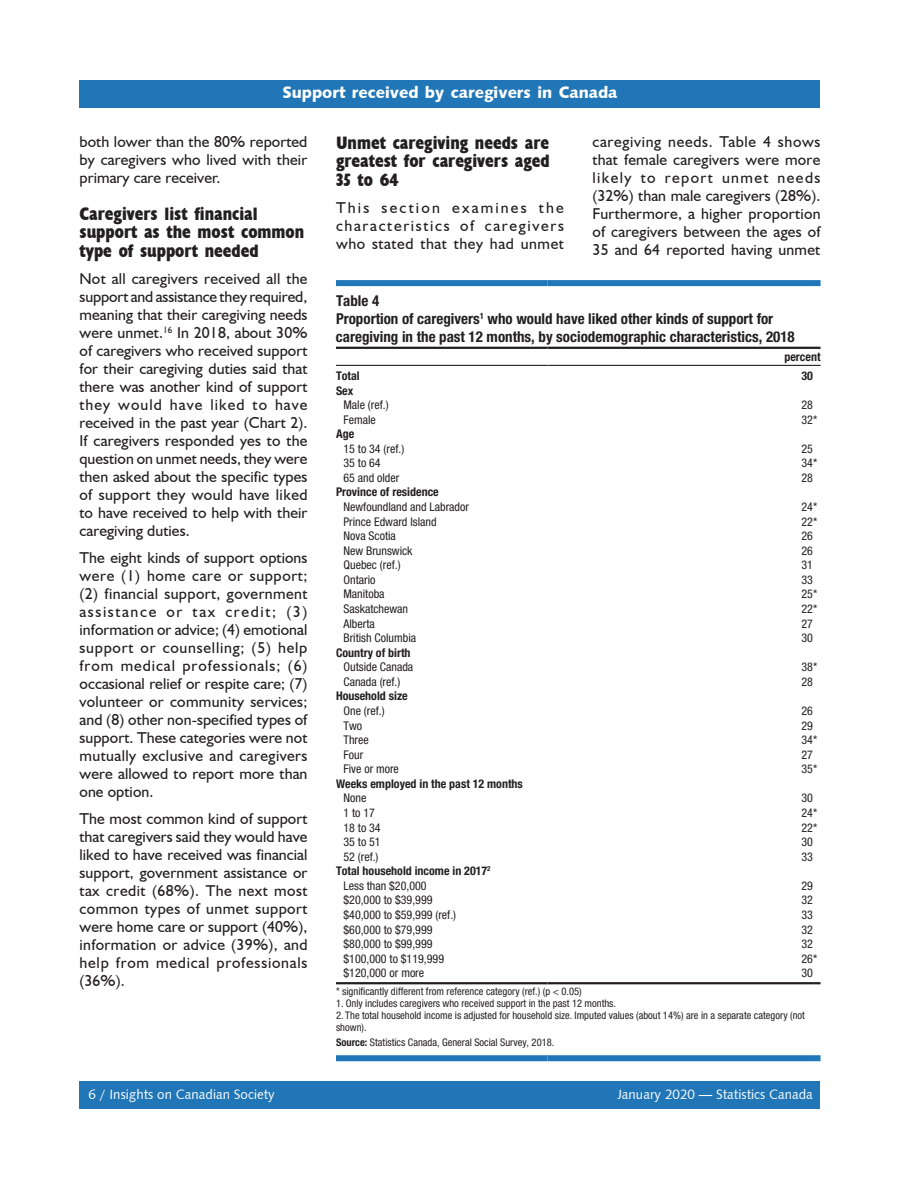
<style>
.page{position:relative;width:918px;height:1188px;background:#fff}
.page>*{position:absolute;margin:0;border:0;box-sizing:border-box;transform-origin:0 0}
.t1{font:700 condensed 18px/18.8px "Humanist 521 BT Xtra";color:#231f20}
.t2{font:16.5px "Humanist 531 BT Black A";color:#fff}
.t3{font:15.75px/18px "Humanist 521 BT";letter-spacing:.015em;color:#231f20;text-align:justify}
.t4{font:700 condensed 15px/18px "Helvetica Neue LT Std";color:#231f20}
.t5{font:13.5px "Humanist 531 BT Roman A";color:#fff}
.t6{font:condensed 12px "Helvetica Neue LT Std";color:#231f20}
.t7{font:700 condensed 12px/14.5px "Helvetica Neue LT Std";color:#231f20}
.t8{font:condensed 10.5px/12px "Helvetica Neue LT Std";color:#231f20}
.s1{font-weight:400}
.s2{font-weight:700}
</style>
<div class="page">
<div style="left:80px;top:80px;width:740px;height:28px;background:#2076b7"></div>
<div style="left:80px;top:1081px;width:740px;height:27px;background:#2076b7"></div>
<div style="left:336px;top:1055px;width:211px;height:6px;background:#2076b7"></div>
<div style="left:547px;top:1055px;width:266px;height:6px;background:#2076b7"></div>
<div style="left:813px;top:1055px;width:8px;height:6px;background:#2076b7"></div>
<hr style="left:547px;top:982px;width:266px;height:2px;background:#231f20">
<svg style="left:813px;top:982px;width:8px;height:2px"></svg>
<hr style="left:336px;top:982px;width:211px;height:2px;background:#231f20">
<hr style="left:547px;top:365px;width:266px;height:1px;background:#231f20">
<hr style="left:336px;top:365px;width:211px;height:1px;background:#231f20">
<div style="left:336px;top:280px;width:211px;height:6px;background:#2076b7"></div>
<div style="left:547px;top:280px;width:266px;height:6px;background:#2076b7"></div>
<div style="left:813px;top:280px;width:8px;height:6px;background:#2076b7"></div>
<hr style="left:336px;top:347px;width:211px;height:2px;background:#231f20">
<hr style="left:547px;top:347px;width:266px;height:2px;background:#231f20">
<svg style="left:813px;top:347px;width:8px;height:2px"></svg>
<p class="t2" style="left:282px;top:82px;width:337px">Support received by caregivers in Canada</p>
<p class="t3" style="left:80px;top:132px;width:229px">both lower than the 80% reported by caregivers who lived with their primary care receiver.</p>
<p class="t1" style="left:80px;top:204px;width:226px">Caregivers list financial support as the most common type of support needed</p>
<p class="t3" style="left:79px;top:270px;width:230px">Not all caregivers received all the support and assistance they required, meaning that their caregiving needs were unmet.<sup>16</sup> In 2018, about 30% of caregivers who received support for their caregiving duties said that there was another kind of support they would have liked to have received in the past year (Chart 2).<br>If caregivers responded yes to the question on unmet needs, they were then asked about the specific types of support they would have liked to have received to help with their caregiving duties.</p>
<p class="t3" style="left:79px;top:549px;width:230px">The eight kinds of support options were (1) home care or support; (2) financial support, government assistance or tax credit; (3) information or advice; (4) emotional support or counselling; (5) help from medical professionals; (6) occasional relief or respite care; (7) volunteer or community services; and (8) other non‑specified types of support. These categories were not mutually exclusive and caregivers were allowed to report more than one option.</p>
<p class="t3" style="left:79px;top:810px;width:230px">The most common kind of support that caregivers said they would have liked to have received was financial support, government assistance or tax credit (68%). The next most common types of unmet support were home care or support (40%), information or advice (39%), and help from medical professionals (36%).</p>
<p class="t1" style="left:336px;top:133px;width:215px;text-align:justify">Unmet caregiving needs are greatest for caregivers aged 35 to 64</p>
<p class="t3" style="left:336px;top:198px;width:230px">This section examines the characteristics of caregivers who stated that they had unmet</p>
<p class="t3" style="left:593px;top:132px;width:230px">caregiving needs. Table 4 shows that female caregivers were more likely to report unmet needs (32%) than male caregivers (28%).<br>Furthermore, a higher proportion of caregivers between the ages of 35 and 64 reported having unmet</p>
<p class="t4" style="left:336px;top:291px;width:460px">Table 4<br>Proportion of caregivers<sup>1</sup> who would have liked other kinds of support for caregiving in the past 12 months, by sociodemographic characteristics, 2018</p>
<p class="t7" style="left:784px;top:349px;width:38px">percent</p>
<p class="t7" style="left:336px;top:368px;width:25px">Total</p>
<p class="t7" style="left:802px;top:368px;width:13px">30</p>
<p class="t7" style="left:336px;top:383px;width:19px">Sex</p>
<p class="t6" style="left:344px;top:398px;width:47px">Male (ref.)</p>
<p class="t6" style="left:802px;top:398px;width:13px">28</p>
<p class="t6" style="left:344px;top:412px;width:34px">Female</p>
<p class="t6" style="left:802px;top:412px;width:17px">32*</p>
<p class="t7" style="left:336px;top:427px;width:20px">Age</p>
<p class="t6" style="left:344px;top:442px;width:62px">15 to 34 (ref.)</p>
<p class="t6" style="left:802px;top:442px;width:13px">25</p>
<p class="t6" style="left:344px;top:456px;width:39px">35 to 64</p>
<p class="t6" style="left:802px;top:456px;width:17px">34*</p>
<p class="t6" style="left:344px;top:471px;width:57px">65 and older</p>
<p class="t6" style="left:802px;top:471px;width:13px">28</p>
<p class="t7" style="left:336px;top:485px;width:104px">Province of residence</p>
<p class="t6" style="left:344px;top:500px;width:127px">Newfoundland and Labrador</p>
<p class="t6" style="left:802px;top:500px;width:17px">24*</p>
<p class="t6" style="left:344px;top:514px;width:95px">Prince Edward Island</p>
<p class="t6" style="left:802px;top:514px;width:17px">22*</p>
<p class="t6" style="left:344px;top:529px;width:54px">Nova Scotia</p>
<p class="t6" style="left:802px;top:529px;width:13px">26</p>
<p class="t6" style="left:344px;top:544px;width:71px">New Brunswick</p>
<p class="t6" style="left:802px;top:544px;width:13px">26</p>
<p class="t6" style="left:344px;top:558px;width:59px">Quebec (ref.)</p>
<p class="t6" style="left:802px;top:558px;width:13px">31</p>
<p class="t6" style="left:344px;top:573px;width:33px">Ontario</p>
<p class="t6" style="left:802px;top:573px;width:13px">33</p>
<p class="t6" style="left:344px;top:587px;width:43px">Manitoba</p>
<p class="t6" style="left:802px;top:587px;width:17px">25*</p>
<p class="t6" style="left:344px;top:602px;width:66px">Saskatchewan</p>
<p class="t6" style="left:802px;top:602px;width:17px">22*</p>
<p class="t6" style="left:344px;top:616px;width:33px">Alberta</p>
<p class="t6" style="left:802px;top:616px;width:13px">27</p>
<p class="t6" style="left:344px;top:631px;width:74px">British Columbia</p>
<p class="t6" style="left:802px;top:631px;width:13px">30</p>
<p class="t7" style="left:336px;top:645px;width:76px">Country of birth</p>
<p class="t6" style="left:344px;top:660px;width:71px">Outside Canada</p>
<p class="t6" style="left:802px;top:660px;width:17px">38*</p>
<p class="t6" style="left:344px;top:675px;width:58px">Canada (ref.)</p>
<p class="t6" style="left:802px;top:675px;width:13px">28</p>
<p class="t7" style="left:336px;top:689px;width:73px">Household size</p>
<p class="t6" style="left:344px;top:704px;width:43px">One (ref.)</p>
<p class="t6" style="left:802px;top:704px;width:13px">26</p>
<p class="t6" style="left:344px;top:718px;width:20px">Two</p>
<p class="t6" style="left:802px;top:718px;width:13px">29</p>
<p class="t6" style="left:344px;top:733px;width:27px">Three</p>
<p class="t6" style="left:802px;top:733px;width:17px">34*</p>
<p class="t6" style="left:344px;top:748px;width:21px">Four</p>
<p class="t6" style="left:802px;top:748px;width:13px">27</p>
<p class="t6" style="left:344px;top:762px;width:57px">Five or more</p>
<p class="t6" style="left:802px;top:762px;width:17px">35*</p>
<p class="t7" style="left:336px;top:776px;width:188px">Weeks employed in the past 12 months</p>
<p class="t6" style="left:344px;top:791px;width:24px">None</p>
<p class="t6" style="left:802px;top:791px;width:13px">30</p>
<p class="t6" style="left:344px;top:806px;width:33px">1 to 17</p>
<p class="t6" style="left:802px;top:806px;width:17px">24*</p>
<p class="t6" style="left:344px;top:820px;width:39px">18 to 34</p>
<p class="t6" style="left:802px;top:820px;width:17px">22*</p>
<p class="t6" style="left:344px;top:835px;width:39px">35 to 51</p>
<p class="t6" style="left:802px;top:835px;width:13px">30</p>
<p class="t6" style="left:344px;top:850px;width:37px">52 (ref.)</p>
<p class="t6" style="left:802px;top:850px;width:13px">33</p>
<p class="t7" style="left:344px;top:864px;width:149px;text-indent:-7px">Total household income in 2017<sup>2<br></sup><span class="s1">Less than $20,000</span></p>
<p class="t6" style="left:802px;top:879px;width:13px">29</p>
<p class="t6" style="left:344px;top:893px;width:91px">$20,000 to $39,999</p>
<p class="t6" style="left:802px;top:893px;width:13px">32</p>
<p class="t6" style="left:344px;top:908px;width:114px">$40,000 to $59,999 (ref.)</p>
<p class="t6" style="left:802px;top:908px;width:13px">33</p>
<p class="t6" style="left:344px;top:922px;width:91px">$60,000 to $79,999</p>
<p class="t6" style="left:802px;top:922px;width:13px">32</p>
<p class="t6" style="left:344px;top:937px;width:91px">$80,000 to $99,999</p>
<p class="t6" style="left:802px;top:937px;width:13px">32</p>
<p class="t6" style="left:344px;top:951px;width:102px">$100,000 to $119,999</p>
<p class="t6" style="left:802px;top:951px;width:17px">26*</p>
<p class="t6" style="left:344px;top:966px;width:82px">$120,000 or more</p>
<p class="t6" style="left:802px;top:966px;width:13px">30</p>
<p class="t8" style="left:336px;top:985px;width:247px">* significantly different from reference category (ref.) (p &lt; 0.05)</p>
<p class="t8" style="left:336px;top:997px;width:282px">1. Only includes caregivers who received support in the past 12 months.</p>
<p class="t8" style="left:336px;top:1009px;width:470px">2. The total household income is adjusted for household size. Imputed values (about 14%) are in a separate category (not shown).</p>
<p class="t8" style="left:336px;top:1036px;width:220px"><span class="s2">Source:</span> Statistics Canada, General Social Survey, 2018.</p>
<p class="t5" style="left:89px;top:1086px;width:188px">6 / Insights on Canadian Society</p>
<p class="t5" style="left:617px;top:1086px;width:197px">January 2020 — Statistics Canada</p>
</div>
